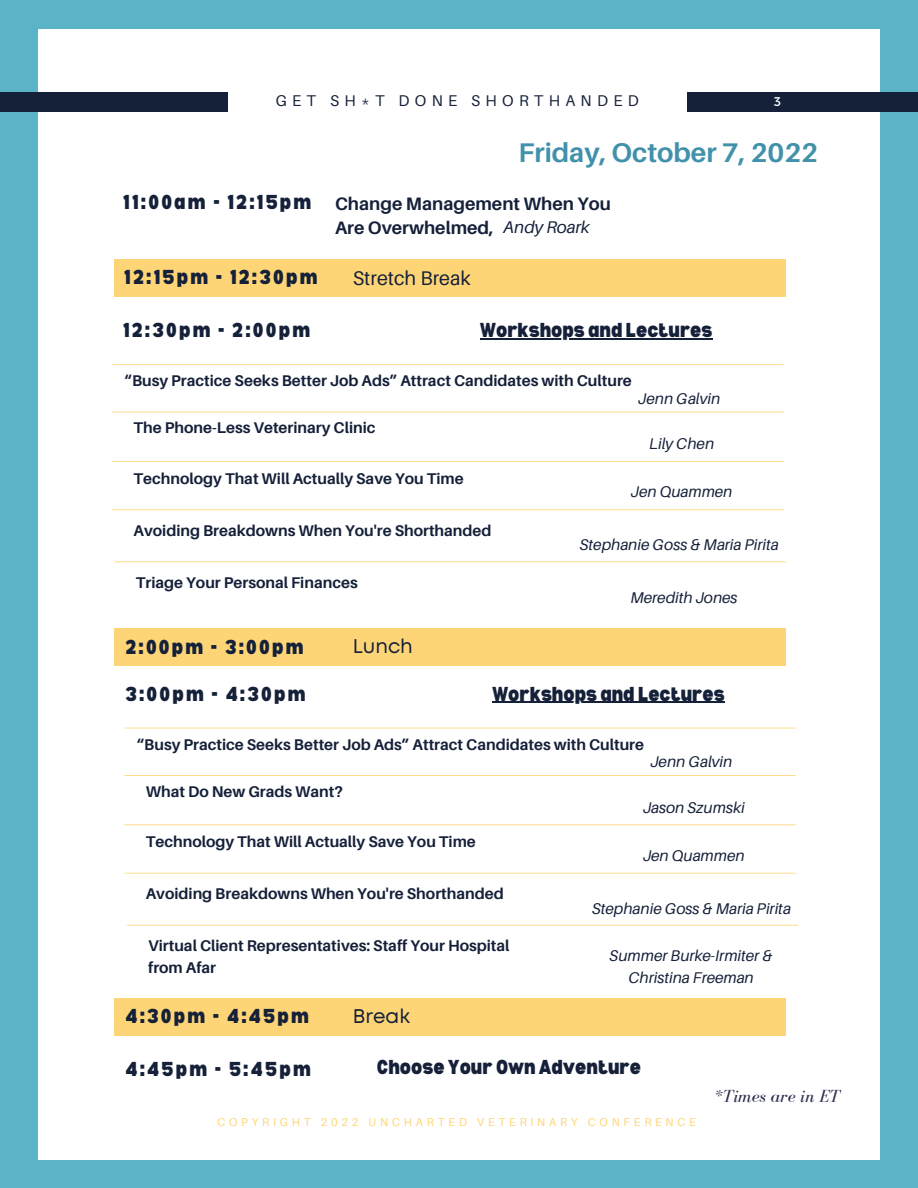
<style>
.page{position:relative;width:918px;height:1188px;background:#5bb3c7}
.page>*{position:absolute;margin:0;border:0;box-sizing:border-box;transform-origin:0 0}
.t1{font:700 27px "Aileron";color:#4291aa}
.t2{font:900 semi-condensed 19.8px "Bernoru";letter-spacing:.11em;color:#152039}
.t3{font:900 semi-condensed 19.8px "Bernoru";color:#152039}
.t4{font:19.8px "Aileron";color:#152039}
.t5{font:19.8px "Mont";color:#152039}
.t6{font:700 18px/24.8px "Aileron";color:#152039}
.t7{font:italic 18px "Bodoni FLF";color:#2c2d4e}
.t8{font:italic 16.95px "Aileron";color:#152039}
.t9{font:15.6px "Aileron";letter-spacing:.34em;color:#152039}
.t10{font:700 15.45px/21.3px "Aileron";color:#152039}
.t11{font:italic 15.45px/21.3px "Aileron";color:#152039;text-align:center}
.t12{font:12.75px "Montserrat";color:#fff}
.t13{font:11.25px "Aileron";letter-spacing:.34em;color:#fed576}
.s1{font-family:"Bernoru";font-weight:900;font-stretch:semi-condensed;font-size:19.8px}
</style>
<div class="page">
<div style="left:38px;top:29px;width:842px;height:1130px;background:#fff"></div>
<div style="left:115px;top:629px;width:671px;height:37px;background:#fed576"></div>
<div style="left:688px;top:92px;width:230px;height:19px;background:#152039"></div>
<svg style="left:112px;top:364px;width:672px;height:1px"></svg>
<svg style="left:112px;top:412px;width:672px;height:1px"></svg>
<svg style="left:112px;top:461px;width:672px;height:1px"></svg>
<svg style="left:112px;top:509px;width:672px;height:1px"></svg>
<div style="left:0;top:92px;width:227px;height:19px;background:#152039"></div>
<hr style="left:480px;top:338px;width:232px;height:2px;background:#152039">
<div style="left:115px;top:260px;width:671px;height:37px;background:#fed576"></div>
<svg style="left:115px;top:561px;width:671px;height:1px"></svg>
<svg style="left:124px;top:728px;width:672px;height:1px"></svg>
<svg style="left:124px;top:775px;width:672px;height:1px"></svg>
<svg style="left:124px;top:824px;width:672px;height:1px"></svg>
<svg style="left:124px;top:873px;width:672px;height:1px"></svg>
<hr style="left:492px;top:702px;width:233px;height:1px;background:#152039">
<svg style="left:127px;top:925px;width:671px;height:1px"></svg>
<div style="left:115px;top:998px;width:671px;height:37px;background:#fed576"></div>
<p class="t9" style="left:276px;top:91px;width:365px">GET SH*T DONE SHORTHANDED</p>
<p class="t12" style="left:774px;top:93px;width:8px">3</p>
<h1 class="t1" style="left:518px;top:136px;width:301px">Friday, October 7, 2022</h1>
<p class="t6" style="left:335px;top:191px;width:277px;text-indent:-212px"><span class="s1">11:00am - 12:15pm</span> Change Management When You<br>Are Overwhelmed,</p>
<p class="t8" style="left:503px;top:217px;width:88px">Andy Roark</p>
<p class="t2" style="left:124px;top:266px;width:195px">12:15pm - 12:30pm</p>
<p class="t4" style="left:353px;top:266px;width:120px">Stretch Break</p>
<p class="t2" style="left:123px;top:319px;width:189px">12:30pm - 2:00pm</p>
<p class="t3" style="left:480px;top:319px;width:234px">Workshops and Lectures</p>
<p class="t10" style="left:124px;top:370px;width:509px">“Busy Practice Seeks Better Job Ads” Attract Candidates with Culture</p>
<p class="t10" style="left:134px;top:417px;width:244px">The Phone-Less Veterinary Clinic</p>
<p class="t10" style="left:134px;top:468px;width:332px">Technology That Will Actually Save You Time</p>
<p class="t10" style="left:134px;top:519px;width:359px">Avoiding Breakdowns When You're Shorthanded</p>
<p class="t10" style="left:136px;top:571px;width:223px">Triage Your Personal Finances</p>
<p class="t2" style="left:125px;top:635px;width:180px">2:00pm - 3:00pm</p>
<p class="t5" style="left:353px;top:638px;width:62px">Lunch</p>
<p class="t11" style="left:638px;top:387px;width:83px">Jenn Galvin</p>
<p class="t11" style="left:649px;top:433px;width:67px">Lily Chen</p>
<p class="t11" style="left:631px;top:481px;width:103px">Jen Quammen</p>
<p class="t11" style="left:580px;top:534px;width:200px">Stephanie Goss &amp; Maria Pirita</p>
<p class="t11" style="left:631px;top:587px;width:109px">Meredith Jones</p>
<p class="t2" style="left:125px;top:682px;width:182px">3:00pm - 4:30pm</p>
<p class="t3" style="left:492px;top:682px;width:234px">Workshops and Lectures</p>
<p class="t10" style="left:137px;top:733px;width:509px">“Busy Practice Seeks Better Job Ads” Attract Candidates with Culture</p>
<p class="t10" style="left:146px;top:780px;width:199px">What Do New Grads Want?</p>
<p class="t10" style="left:146px;top:831px;width:332px">Technology That Will Actually Save You Time</p>
<p class="t10" style="left:146px;top:883px;width:359px">Avoiding Breakdowns When You're Shorthanded</p>
<p class="t11" style="left:650px;top:751px;width:83px">Jenn Galvin</p>
<p class="t11" style="left:643px;top:796px;width:103px">Jason Szumski</p>
<p class="t11" style="left:643px;top:844px;width:103px">Jen Quammen</p>
<p class="t11" style="left:592px;top:897px;width:200px">Stephanie Goss &amp; Maria Pirita</p>
<p class="t10" style="left:148px;top:935px;width:363px">Virtual Client Representatives: Staff Your Hospital from Afar</p>
<p class="t11" style="left:610px;top:945px;width:164px">Summer Burke-Irmiter &amp;<br>Christina Freeman</p>
<p class="t2" style="left:125px;top:1005px;width:185px">4:30pm - 4:45pm</p>
<p class="t5" style="left:353px;top:1009px;width:59px">Break</p>
<p class="t2" style="left:125px;top:1057px;width:187px">4:45pm - 5:45pm</p>
<p class="t3" style="left:377px;top:1056px;width:266px">Choose Your Own Adventure</p>
<p class="t13" style="left:217px;top:1115px;width:480px">COPYRIGHT 2022 UNCHARTED VETERINARY CONFERENCE</p>
<p class="t7" style="left:715px;top:1086px;width:126px">*Times are in ET</p>
</div>
